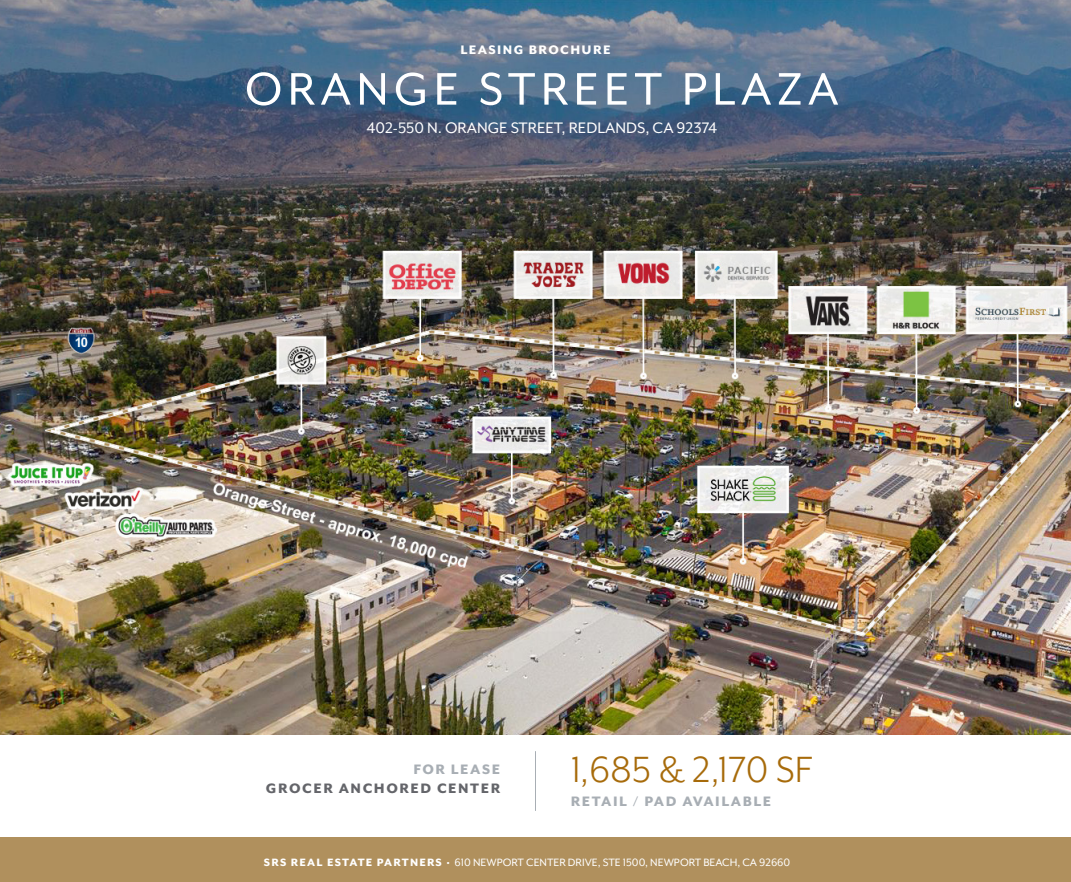
<style>
.page{position:relative;width:1071px;height:882px;background:#fff}
.page>*{position:absolute;margin:0;border:0;box-sizing:border-box;transform-origin:0 0}
.t1{font:52.5px "Mr Eaves Mod OT";letter-spacing:.1em;color:#fff}
.t2{font:42px "Mr Eaves Mod OT";color:#a76b0b}
.t3{font:17.5px "Mr Eaves Mod OT";color:#fff}
.t4{font:800 15.75px "Mr Eaves Mod OT";letter-spacing:.1em;color:#a8aeb4}
.t5{font:800 15.75px "Mr Eaves Mod OT";letter-spacing:.1em;color:#64656a}
.t6{font:800 14.17px "Mr Eaves Mod OT";letter-spacing:.1em;color:#fff}
.t7{font:12.25px "Mr Eaves Mod OT";color:#fff}
.s1{font-weight:800}
.s2{font-weight:700}
</style>
<div class="page">
<img style="left:0;top:0;width:1071px;height:735px">
<div style="left:0;top:838px;width:1071px;height:44px;background:#b0905d"></div>
<hr style="left:535px;top:751px;width:1px;height:60px;background:#a8aeb4">
<p class="t6" style="left:460px;top:42px;width:152px">LEASING BROCHURE</p>
<p class="t1" style="left:245px;top:60px;width:595px">ORANGE STREET PLAZA</p>
<p class="t3" style="left:366px;top:118px;width:352px">402-550 N. ORANGE STREET, REDLANDS, CA 92374</p>
<p class="t4" style="left:413px;top:761px;width:88px">FOR LEASE</p>
<p class="t2" style="left:571px;top:746px;width:243px">1,685 &amp; 2,170 SF</p>
<p class="t5" style="left:266px;top:780px;width:236px">GROCER ANCHORED CENTER</p>
<p class="t4" style="left:571px;top:793px;width:202px">RETAIL / PAD AVAILABLE</p>
<p class="t7" style="left:264px;top:856px;width:528px"><span class="s1">SRS REAL ESTATE PARTNERS</span> <span class="s2">•</span> 610 NEWPORT CENTER DRIVE, STE 1500, NEWPORT BEACH, CA 92660</p>
</div>
